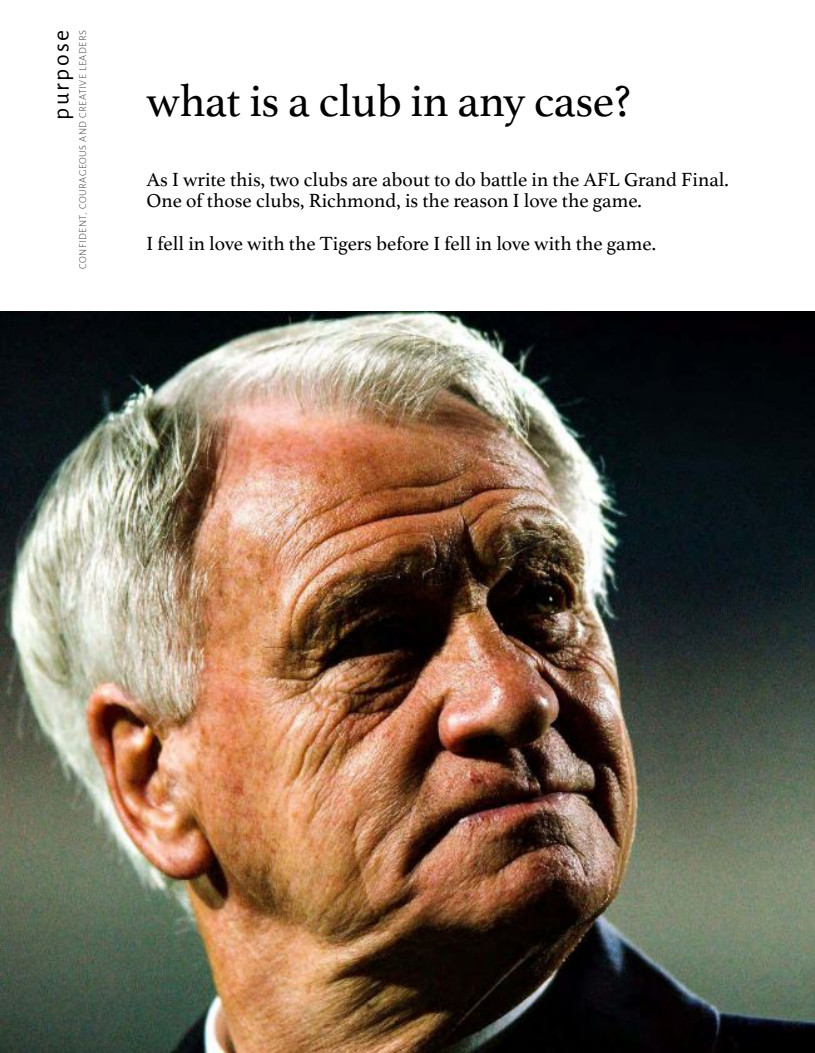
<style>
.page{position:relative;width:815px;height:1053px;background:#fff}
.page>*{position:absolute;margin:0;border:0;box-sizing:border-box;transform-origin:0 0}
.t1{font:46.25px "Athelas";letter-spacing:-.01em;color:#000}
.t2{font:23.75px "Alegreya Sans";letter-spacing:.1em;color:#000}
.t3{font:20px/21.2px "Athelas";color:#000}
.t4{font:300 10.62px "Alegreya Sans";letter-spacing:.05em;color:#464547}
</style>
<div class="page">
<img style="left:0;top:312px;width:815px;height:740px">
<p class="t4" style="left:76px;top:269px;width:240px;rotate:-90deg">CONFIDENT, COURAGEOUS AND CREATIVE LEADERS</p>
<p class="t2" style="left:45px;top:120px;width:91px;rotate:-90deg">purpose</p>
<h1 class="t1" style="left:146px;top:64px;width:486px">what is a club in any case?</h1>
<p class="t3" style="left:146px;top:168px;width:584px">As I write this, two clubs are about to do battle in the AFL Grand Final.<br>One of those clubs, Richmond, is the reason I love the game.</p>
<p class="t3" style="left:146px;top:232px;width:511px">I fell in love with the Tigers before I fell in love with the game.</p>
</div>
